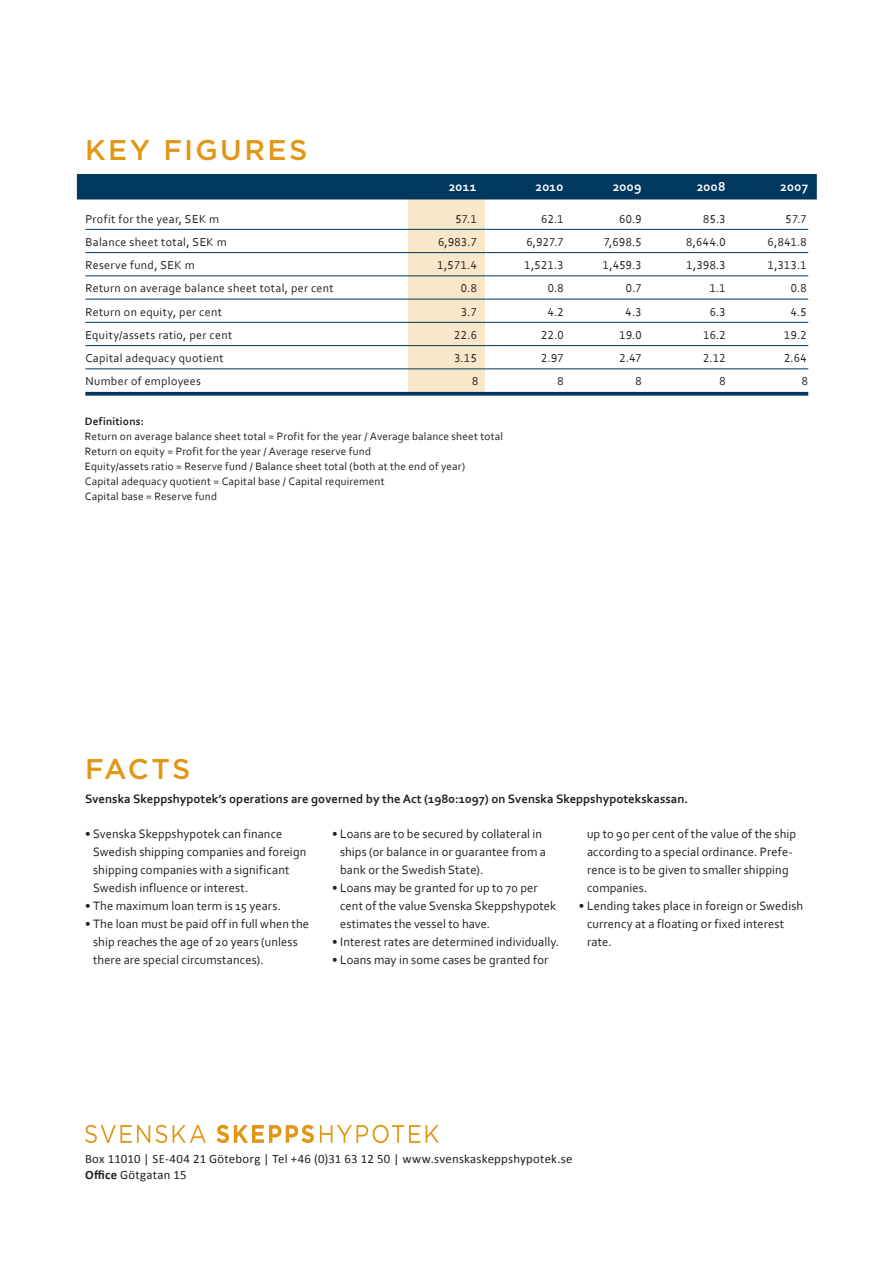
<style>
.page{position:relative;width:893px;height:1263px;background:#fff}
.page>*{position:absolute;margin:0;border:0;box-sizing:border-box;transform-origin:0 0}
.t1{font:500 28.5px "Gotham";letter-spacing:.085em;color:#e29616}
.t2{font:700 13.5px "Corbel";letter-spacing:.025em;color:#fff}
.t3{font:12.75px/18px "Corbel";letter-spacing:.01em;color:#231f20}
.t4{font:700 12.75px "Corbel";color:#231f20}
.t5{font:12.75px/15.3px "Calibri";letter-spacing:.02em;color:#231f20}
.t6{font:12px "Corbel";letter-spacing:.03em;color:#231f20}
.t7{font:11.25px/15px "Corbel";letter-spacing:.015em;color:#231f20}
.t8{font:700 11.25px "Corbel";letter-spacing:.02em;color:#231f20}
.s1{font-weight:700}
</style>
<div class="page">
<div style="left:408px;top:198px;width:76px;height:194px;background:#f9e7c9"></div>
<div style="left:77px;top:174px;width:740px;height:25px;background:#003860"></div>
<hr style="left:85px;top:229px;width:723px;height:1px;background:#003860">
<hr style="left:85px;top:252px;width:723px;height:1px;background:#003860">
<hr style="left:85px;top:276px;width:723px;height:1px;background:#003860">
<hr style="left:85px;top:299px;width:723px;height:1px;background:#003860">
<hr style="left:85px;top:322px;width:723px;height:1px;background:#003860">
<hr style="left:85px;top:345px;width:723px;height:1px;background:#003860">
<hr style="left:85px;top:369px;width:723px;height:1px;background:#003860">
<svg style="left:85px;top:392px;width:723px;height:4px;background:#16496d"></svg>
<svg style="left:85px;top:1125px;width:82px;height:18px"></svg>
<svg style="left:173px;top:1125px;width:33px;height:18px"></svg>
<svg style="left:217px;top:1125px;width:97px;height:18px"></svg>
<svg style="left:320px;top:1125px;width:100px;height:18px"></svg>
<svg style="left:426px;top:1125px;width:13px;height:18px"></svg>
<h1 class="t1" style="left:85px;top:133px;width:224px">KEY FIGURES</h1>
<p class="t2" style="left:449px;top:178px;width:29px">2011</p>
<p class="t2" style="left:535px;top:178px;width:30px">2010</p>
<p class="t2" style="left:613px;top:178px;width:30px">2009</p>
<p class="t2" style="left:697px;top:178px;width:30px">2008</p>
<p class="t2" style="left:780px;top:178px;width:29px">2007</p>
<p class="t6" style="left:85px;top:211px;width:135px">Profit for the year, SEK m</p>
<p class="t6" style="left:455px;top:211px;width:23px">57.1</p>
<p class="t6" style="left:541px;top:211px;width:24px">62.1</p>
<p class="t6" style="left:619px;top:211px;width:24px">60.9</p>
<p class="t6" style="left:703px;top:211px;width:24px">85.3</p>
<p class="t6" style="left:786px;top:211px;width:23px">57.7</p>
<p class="t6" style="left:85px;top:235px;width:143px">Balance sheet total, SEK m</p>
<p class="t6" style="left:438px;top:235px;width:40px">6,983.7</p>
<p class="t6" style="left:526px;top:235px;width:39px">6,927.7</p>
<p class="t6" style="left:604px;top:235px;width:39px">7,698.5</p>
<p class="t6" style="left:686px;top:235px;width:41px">8,644.0</p>
<p class="t6" style="left:768px;top:235px;width:41px">6,841.8</p>
<p class="t6" style="left:85px;top:258px;width:111px">Reserve fund, SEK m</p>
<p class="t6" style="left:438px;top:258px;width:41px">1,571.4</p>
<p class="t6" style="left:524px;top:258px;width:41px">1,521.3</p>
<p class="t6" style="left:603px;top:258px;width:40px">1,459.3</p>
<p class="t6" style="left:687px;top:258px;width:41px">1,398.3</p>
<p class="t6" style="left:768px;top:258px;width:40px">1,313.1</p>
<p class="t6" style="left:85px;top:281px;width:250px">Return on average balance sheet total, per cent</p>
<p class="t6" style="left:461px;top:281px;width:17px">0.8</p>
<p class="t6" style="left:548px;top:281px;width:17px">0.8</p>
<p class="t6" style="left:626px;top:281px;width:17px">0.7</p>
<p class="t6" style="left:710px;top:281px;width:18px">1.1</p>
<p class="t6" style="left:791px;top:281px;width:17px">0.8</p>
<p class="t6" style="left:85px;top:304px;width:138px">Return on equity, per cent</p>
<p class="t6" style="left:461px;top:304px;width:17px">3.7</p>
<p class="t6" style="left:548px;top:304px;width:18px">4.2</p>
<p class="t6" style="left:626px;top:304px;width:18px">4.3</p>
<p class="t6" style="left:710px;top:304px;width:18px">6.3</p>
<p class="t6" style="left:791px;top:304px;width:18px">4.5</p>
<p class="t6" style="left:85px;top:328px;width:148px">Equity/assets ratio, per cent</p>
<p class="t6" style="left:454px;top:328px;width:24px">22.6</p>
<p class="t6" style="left:541px;top:328px;width:24px">22.0</p>
<p class="t6" style="left:619px;top:328px;width:24px">19.0</p>
<p class="t6" style="left:703px;top:328px;width:24px">16.2</p>
<p class="t6" style="left:784px;top:328px;width:24px">19.2</p>
<p class="t6" style="left:85px;top:351px;width:140px">Capital adequacy quotient</p>
<p class="t6" style="left:454px;top:351px;width:24px">3.15</p>
<p class="t6" style="left:541px;top:351px;width:24px">2.97</p>
<p class="t6" style="left:619px;top:351px;width:24px">2.47</p>
<p class="t6" style="left:703px;top:351px;width:24px">2.12</p>
<p class="t6" style="left:784px;top:351px;width:24px">2.64</p>
<p class="t6" style="left:85px;top:374px;width:117px">Number of employees</p>
<p class="t6" style="left:472px;top:374px;width:8px">8</p>
<p class="t6" style="left:558px;top:374px;width:8px">8</p>
<p class="t6" style="left:636px;top:374px;width:8px">8</p>
<p class="t6" style="left:720px;top:374px;width:8px">8</p>
<p class="t6" style="left:802px;top:374px;width:8px">8</p>
<p class="t8" style="left:85px;top:414px;width:61px">Definitions:</p>
<p class="t7" style="left:85px;top:429px;width:420px">Return on average balance sheet total = Profit for the year / Average balance sheet total Return on equity = Profit for the year / Average reserve fund<br>Equity/assets ratio = Reserve fund / Balance sheet total (both at the end of year)<br>Capital adequacy quotient = Capital base / Capital requirement<br>Capital base = Reserve fund</p>
<h1 class="t1" style="left:85px;top:752px;width:107px">FACTS</h1>
<p class="t4" style="left:85px;top:791px;width:605px">Svenska Skeppshypotek’s operations are governed by the Act (1980:1097) on Svenska Skeppshypotekskassan.</p>
<p class="t3" style="left:93px;top:825px;width:215px;text-indent:-8px">• Svenska Skeppshypotek can finance Swedish shipping companies and foreign shipping companies with a significant Swedish influence or interest.</p>
<p class="t3" style="left:85px;top:897px;width:197px">• The maximum loan term is 15 years.</p>
<p class="t3" style="left:93px;top:915px;width:217px;text-indent:-8px">• The loan must be paid off in full when the ship reaches the age of 20 years (unless there are special circumstances).</p>
<p class="t3" style="left:340px;top:825px;width:207px;text-indent:-8px">• Loans are to be secured by collateral in ships (or balance in or guarantee from a bank or the Swedish State).</p>
<p class="t3" style="left:340px;top:879px;width:218px;text-indent:-8px">• Loans may be granted for up to 70 per cent of the value Svenska Skeppshypotek estimates the vessel to have.</p>
<p class="t3" style="left:332px;top:933px;width:229px">• Interest rates are determined individually.</p>
<p class="t3" style="left:332px;top:951px;width:218px">• Loans may in some cases be granted for</p>
<p class="t3" style="left:587px;top:825px;width:211px">up to 90 per cent of the value of the ship according to a special ordinance. Prefe&shy;rence is to be given to smaller shipping companies.</p>
<p class="t3" style="left:587px;top:897px;width:218px;text-indent:-8px">• Lending takes place in foreign or Swedish currency at a floating or fixed interest rate.</p>
<p class="t5" style="left:85px;top:1151px;width:489px">Box 11010 | SE-404 21 Göteborg | Tel +46 (0)31 63 12 50 | www.svenskaskeppshypotek.se<br><span class="s1">Office</span> Götgatan 15</p>
</div>
